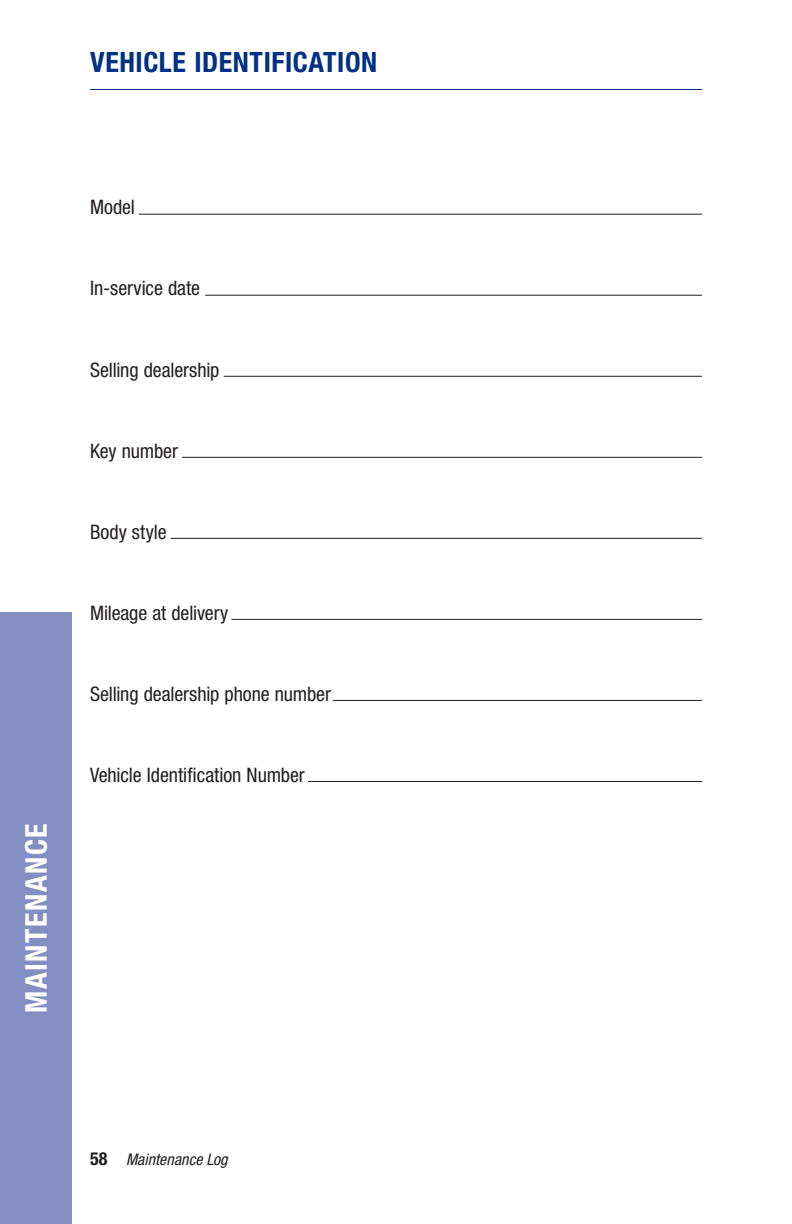
<style>
.page{position:relative;width:792px;height:1224px;background:#fff}
.page>*{position:absolute;margin:0;border:0;box-sizing:border-box;transform-origin:0 0}
.t1{font:700 condensed 30px "Helvetica Neue LT Std";letter-spacing:.05em;color:#fff}
.t2{font:700 condensed 28px "Helvetica Neue LT Std";letter-spacing:.02em;color:#003186}
.t3{font:condensed 20px "Helvetica Neue LT Std";letter-spacing:-.005em;color:#231f20}
.t4{font:italic condensed 16px "Helvetica Neue LT Std";letter-spacing:.005em;color:#231f20}
.s1{font-weight:700;font-style:normal;font-size:18px}
</style>
<div class="page">
<div style="left:0;top:612px;width:72px;height:612px;background:#838fc2"></div>
<hr style="left:90px;top:89px;width:612px;height:1px;background:#003186">
<hr style="left:139px;top:214px;width:563px;height:1px;background:#231f20">
<hr style="left:205px;top:295px;width:497px;height:1px;background:#231f20">
<hr style="left:224px;top:376px;width:478px;height:1px;background:#231f20">
<hr style="left:182px;top:457px;width:520px;height:1px;background:#231f20">
<hr style="left:171px;top:538px;width:531px;height:1px;background:#231f20">
<hr style="left:231px;top:619px;width:471px;height:1px;background:#231f20">
<hr style="left:333px;top:700px;width:369px;height:1px;background:#231f20">
<hr style="left:308px;top:781px;width:394px;height:1px;background:#231f20">
<h2 class="t2" style="left:90px;top:45px;width:289px">VEHICLE IDENTIFICATION</h2>
<h1 class="t1" style="left:18px;top:1013px;width:191px;rotate:-90deg">MAINTENANCE</h1>
<p class="t3" style="left:90px;top:196px;width:47px">Model</p>
<p class="t3" style="left:90px;top:277px;width:112px">In-service date</p>
<p class="t3" style="left:90px;top:358px;width:131px">Selling dealership</p>
<p class="t3" style="left:90px;top:439px;width:89px">Key number</p>
<p class="t3" style="left:90px;top:520px;width:78px">Body style</p>
<p class="t3" style="left:90px;top:601px;width:140px">Mileage at delivery</p>
<p class="t3" style="left:90px;top:682px;width:242px">Selling dealership phone number</p>
<p class="t3" style="left:90px;top:763px;width:216px">Vehicle Identification Number</p>
<p class="t4" style="left:90px;top:1150px;width:139px"><span class="s1">58</span> Maintenance Log</p>
</div>
